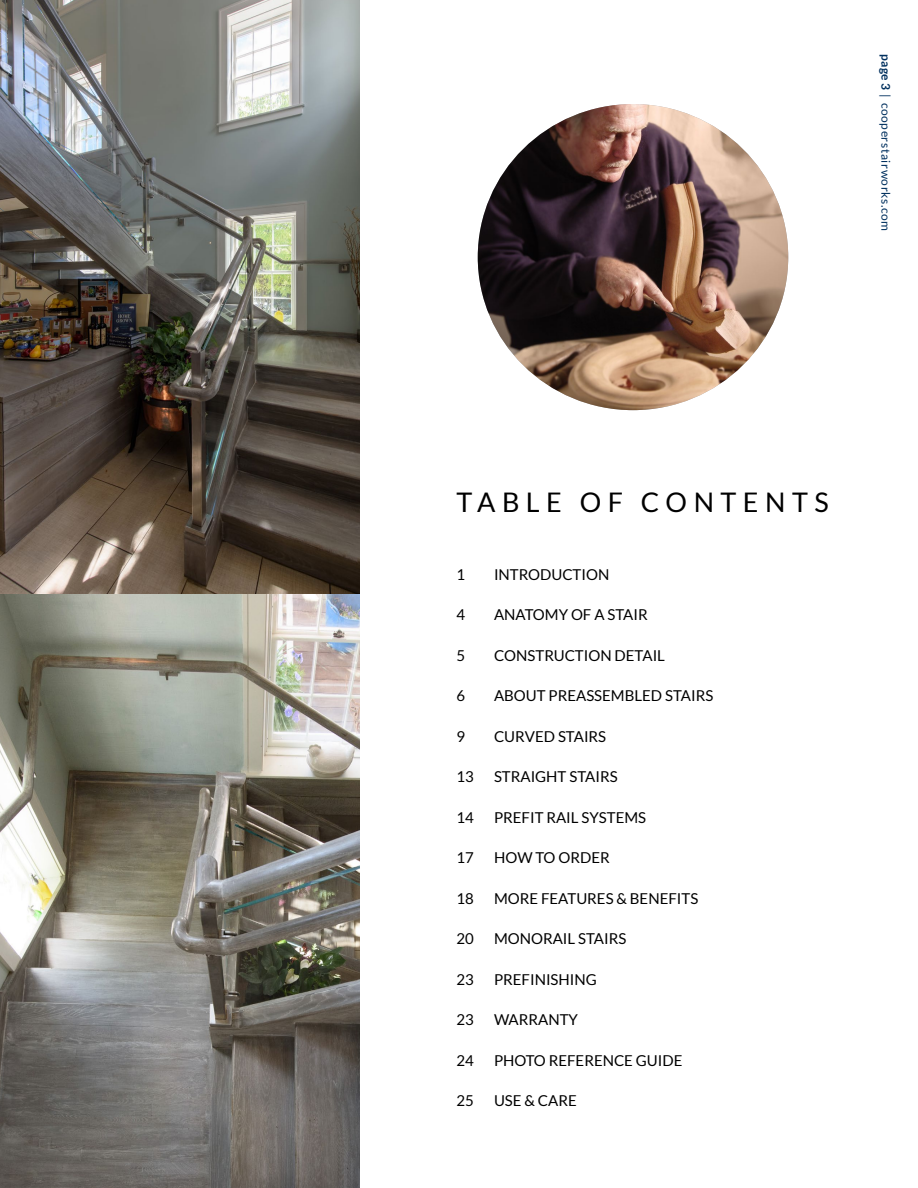
<style>
.page{position:relative;width:918px;height:1188px;background:#fff}
.page>*{position:absolute;margin:0;border:0;box-sizing:border-box;transform-origin:0 0}
.t1{font:27px "Lato";letter-spacing:.24em;color:#000}
.t2{font:15px "Lato";color:#000}
.t3{font:12px "Lato";letter-spacing:.05em;color:#00305e}
.s1{font-weight:700}
</style>
<div class="page">
<img style="left:0;top:0;width:359px;height:594px">
<img style="left:478px;top:104px;width:310px;height:306px">
<img style="left:0;top:594px;width:359px;height:594px">
<p class="t3" style="left:892px;top:54px;width:179px;rotate:90deg"><span class="s1">page 3</span> | cooperstairworks.com</p>
<h1 class="t1" style="left:457px;top:487px;width:374px">TABLE OF CONTENTS</h1>
<p class="t2" style="left:457px;top:566px;width:10px">1</p>
<p class="t2" style="left:494px;top:566px;width:117px">INTRODUCTION</p>
<p class="t2" style="left:457px;top:606px;width:10px">4</p>
<p class="t2" style="left:494px;top:606px;width:155px">ANATOMY OF A STAIR</p>
<p class="t2" style="left:457px;top:647px;width:10px">5</p>
<p class="t2" style="left:494px;top:647px;width:172px">CONSTRUCTION DETAIL</p>
<p class="t2" style="left:457px;top:687px;width:10px">6</p>
<p class="t2" style="left:494px;top:687px;width:221px">ABOUT PREASSEMBLED STAIRS</p>
<p class="t2" style="left:457px;top:728px;width:10px">9</p>
<p class="t2" style="left:494px;top:728px;width:114px">CURVED STAIRS</p>
<p class="t2" style="left:457px;top:768px;width:19px">13</p>
<p class="t2" style="left:494px;top:768px;width:125px">STRAIGHT STAIRS</p>
<p class="t2" style="left:457px;top:809px;width:19px">14</p>
<p class="t2" style="left:494px;top:809px;width:154px">PREFIT RAIL SYSTEMS</p>
<p class="t2" style="left:457px;top:849px;width:19px">17</p>
<p class="t2" style="left:494px;top:849px;width:117px">HOW TO ORDER</p>
<p class="t2" style="left:457px;top:890px;width:19px">18</p>
<p class="t2" style="left:494px;top:890px;width:206px">MORE FEATURES &amp; BENEFITS</p>
<p class="t2" style="left:457px;top:930px;width:19px">20</p>
<p class="t2" style="left:494px;top:930px;width:134px">MONORAIL STAIRS</p>
<p class="t2" style="left:457px;top:971px;width:19px">23</p>
<p class="t2" style="left:494px;top:971px;width:104px">PREFINISHING</p>
<p class="t2" style="left:457px;top:1011px;width:19px">23</p>
<p class="t2" style="left:494px;top:1011px;width:85px">WARRANTY</p>
<p class="t2" style="left:457px;top:1052px;width:19px">24</p>
<p class="t2" style="left:494px;top:1052px;width:190px">PHOTO REFERENCE GUIDE</p>
<p class="t2" style="left:457px;top:1092px;width:19px">25</p>
<p class="t2" style="left:494px;top:1092px;width:84px">USE &amp; CARE</p>
</div>
